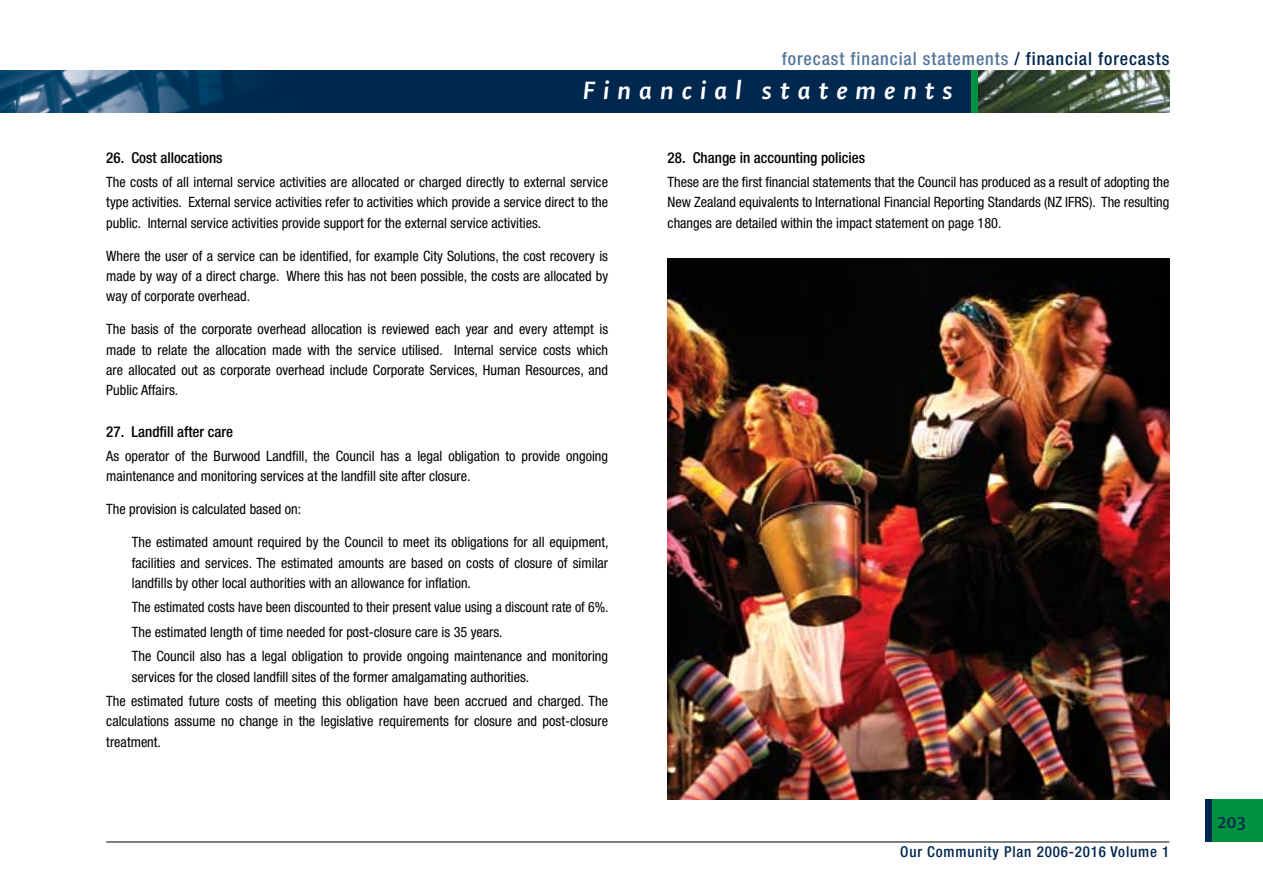
<style>
.page{position:relative;width:1263px;height:893px;background:#fff}
.page>*{position:absolute;margin:0;border:0;box-sizing:border-box;transform-origin:0 0}
.t1{font:27px "Shaker RBI";letter-spacing:.3em;color:#fff}
.t2{font:500 condensed 18px "Helvetica Neue";letter-spacing:.05em;color:#55779a}
.t3{font:18px "Shaker RB";color:#00274e}
.t4{font:500 condensed 15px "Helvetica Neue";color:#000}
.t5{font:500 condensed 15px "Helvetica Neue";letter-spacing:.055em;color:#00274e}
.t6{font:condensed 14.25px/20.2px "Helvetica Neue";color:#000;text-align:justify}
.s1{color:#00274e}
</style>
<div class="page">
<svg style="left:0;top:70px;width:972px;height:43px;background:#083258"></svg>
<div style="left:972px;top:70px;width:6px;height:43px;background:#009241"></div>
<img style="left:978px;top:70px;width:191px;height:43px">
<hr style="left:106px;top:842px;width:1063px;height:1px;background:#000">
<div style="left:1205px;top:799px;width:9px;height:43px;background:#00274e"></div>
<div style="left:1212px;top:799px;width:51px;height:43px;background:#009241"></div>
<img style="left:668px;top:258px;width:501px;height:541px">
<p class="t2" style="left:782px;top:48px;width:389px">forecast financial statements <span class="s1">/ financial forecasts</span></p>
<h1 class="t1" style="left:583px;top:76px;width:371px">Financial statements</h1>
<p class="t4" style="left:106px;top:148px;width:118px">26. Cost allocations</p>
<p class="t6" style="left:106px;top:172px;width:503px">The costs of all internal service activities are allocated or charged directly to external service type activities. External service activities refer to activities which provide a service direct to the public. Internal service activities provide support for the external service activities.</p>
<p class="t6" style="left:106px;top:245px;width:503px">Where the user of a service can be identified, for example City Solutions, the cost recovery is made by way of a direct charge. Where this has not been possible, the costs are allocated by way of corporate overhead.</p>
<p class="t6" style="left:106px;top:319px;width:503px">The basis of the corporate overhead allocation is reviewed each year and every attempt is made to relate the allocation made with the service utilised. Internal service costs which are allocated out as corporate overhead include Corporate Services, Human Resources, and Public Affairs.</p>
<p class="t4" style="left:106px;top:422px;width:128px">27. Landfill after care</p>
<p class="t6" style="left:106px;top:446px;width:503px">As operator of the Burwood Landfill, the Council has a legal obligation to provide ongoing maintenance and monitoring services at the landfill site after closure.</p>
<p class="t6" style="left:106px;top:499px;width:196px">The provision is calculated based on:</p>
<p class="t6" style="left:132px;top:532px;width:478px">The estimated amount required by the Council to meet its obligations for all equipment, facilities and services. The estimated amounts are based on costs of closure of similar landfills by other local authorities with an allowance for inflation.</p>
<p class="t6" style="left:132px;top:595px;width:478px;line-height:24.5px;text-align:left">The estimated costs have been discounted to their present value using a discount rate of 6%.<br>The estimated length of time needed for post-closure care is 35 years.<br>The Council also has a legal obligation to provide ongoing maintenance and monitoring</p>
<p class="t6" style="left:106px;top:664px;width:503px;line-height:24.5px;text-indent:26px">services for the closed landfill sites of the former amalgamating authorities.<br>The estimated future costs of meeting this obligation have been accrued and charged. The</p>
<p class="t6" style="left:106px;top:711px;width:503px">calculations assume no change in the legislative requirements for closure and post-closure treatment.</p>
<p class="t4" style="left:668px;top:148px;width:199px">28. Change in accounting policies</p>
<p class="t6" style="left:668px;top:172px;width:503px">These are the first financial statements that the Council has produced as a result of adopting the New Zealand equivalents to International Financial Reporting Standards (NZ IFRS). The resulting changes are detailed within the impact statement on page 180.</p>
<p class="t5" style="left:900px;top:842px;width:271px">Our Community Plan 2006-2016 Volume 1</p>
<p class="t3" style="left:1217px;top:812px;width:30px">203</p>
</div>
